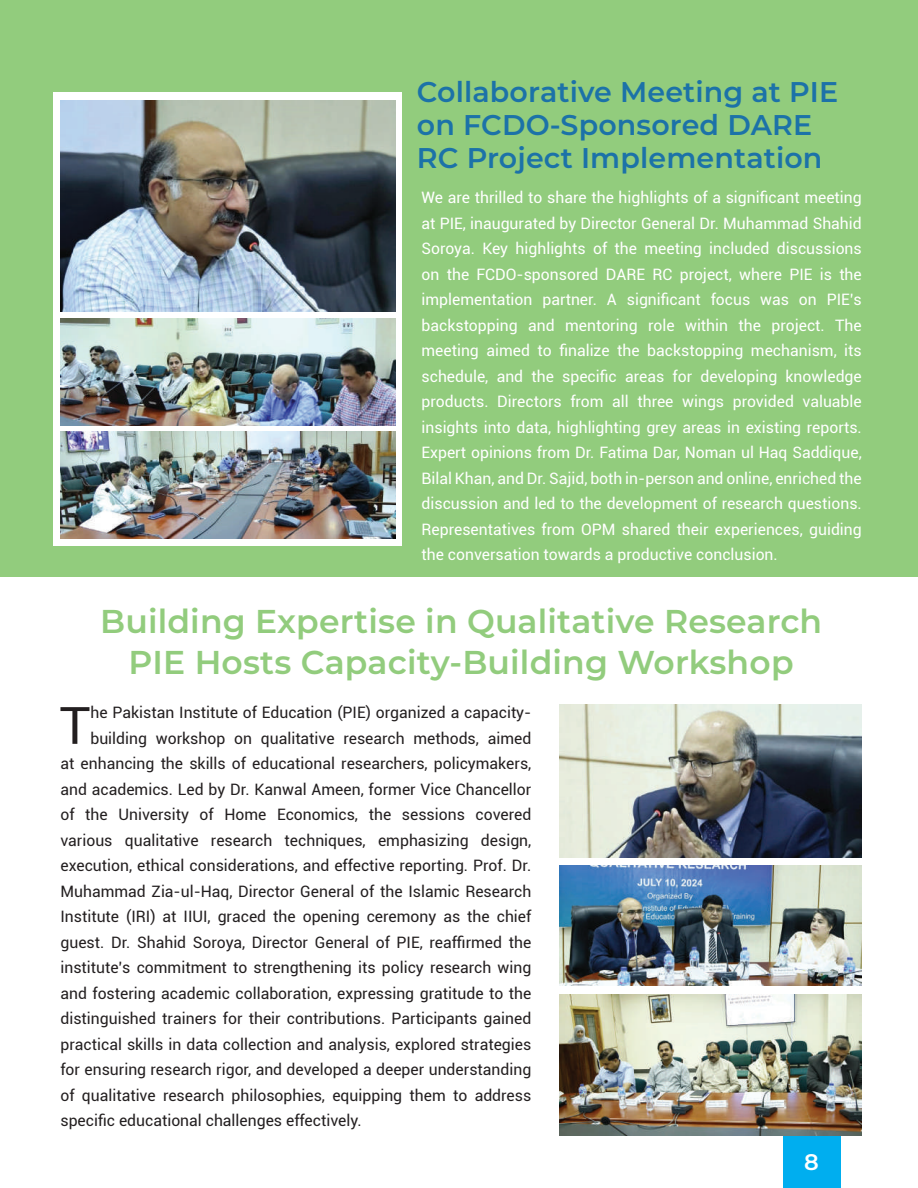
<style>
.page{position:relative;width:918px;height:1188px;background:#fff}
.page>*{position:absolute;margin:0;border:0;box-sizing:border-box;transform-origin:0 0}
.t1{font:51.6px "Roboto";color:#231f20}
.t2{font:600 33px/40.5px "Montserrat";letter-spacing:.005em;color:#92cc7d;text-align:center}
.t3{font:600 28.5px/33px "Montserrat";letter-spacing:.005em;color:#1c72a8}
.t4{font:600 22.5px "Montserrat";color:#fff}
.t5{font:15.75px "Roboto";color:#231f20}
.t6{font:15.75px/25.5px "Roboto";color:#fff;text-align:justify}
</style>
<div class="page">
<div style="left:0;top:0;width:918px;height:577px;background:#92cc7d"></div>
<div style="left:54px;top:92px;width:348px;height:453px;background:#fff"></div>
<img style="left:60px;top:101px;width:335px;height:211px">
<img style="left:60px;top:318px;width:335px;height:107px">
<img style="left:60px;top:432px;width:335px;height:106px">
<div style="left:783px;top:1135px;width:57px;height:53px;background:#00aeef"></div>
<img style="left:559px;top:704px;width:303px;height:154px">
<img style="left:559px;top:865px;width:303px;height:120px">
<img style="left:559px;top:994px;width:303px;height:142px">
<h3 class="t3" style="left:417px;top:75px;width:423px">Collaborative Meeting at PIE on FCDO-Sponsored DARE<br>RC Project Implementation</h3>
<p class="t6" style="left:422px;top:184px;width:442px">We are thrilled to share the highlights of a significant meeting at PIE, inaugurated by Director General Dr. Muhammad Shahid Soroya. Key highlights of the meeting included discussions on the FCDO-sponsored DARE RC project, where PIE is the implementation partner. A significant focus was on PIE’s backstopping and mentoring role within the project. The meeting aimed to finalize the backstopping mechanism, its schedule, and the specific areas for developing knowledge products. Directors from all three wings provided valuable insights into data, highlighting grey areas in existing reports.<br>Expert opinions from Dr. Fatima Dar, Noman ul Haq Saddique, Bilal Khan, and Dr. Sajid, both in-person and online, enriched the discussion and led to the development of research questions.<br>Representatives from OPM shared their experiences, guiding the conversation towards a productive conclusion.</p>
<h2 class="t2" style="left:100px;top:600px;width:724px">Building Expertise in Qualitative Research<br>PIE Hosts Capacity-Building Workshop</h2>
<h1 class="t1" style="left:60px;top:689px;width:32px">T</h1>
<p class="t5" style="left:90px;top:702px;width:442px">he Pakistan Institute of Education (PIE) organized a capacity-</p>
<p class="t5" style="left:90px;top:727px;width:442px">building workshop on qualitative research methods, aimed</p>
<p class="t5" style="left:60px;top:753px;width:472px">at enhancing the skills of educational researchers, policymakers,</p>
<p class="t5" style="left:60px;top:778px;width:472px">and academics. Led by Dr. Kanwal Ameen, former Vice Chancellor</p>
<p class="t5" style="left:60px;top:804px;width:472px">of the University of Home Economics, the sessions covered</p>
<p class="t5" style="left:60px;top:829px;width:472px">various qualitative research techniques, emphasizing design,</p>
<p class="t5" style="left:60px;top:855px;width:472px">execution, ethical considerations, and effective reporting. Prof. Dr.</p>
<p class="t5" style="left:60px;top:880px;width:472px">Muhammad Zia-ul-Haq, Director General of the Islamic Research</p>
<p class="t5" style="left:60px;top:906px;width:472px">Institute (IRI) at IIUI, graced the opening ceremony as the chief</p>
<p class="t5" style="left:60px;top:931px;width:472px">guest. Dr. Shahid Soroya, Director General of PIE, reaffirmed the</p>
<p class="t5" style="left:60px;top:957px;width:472px">institute’s commitment to strengthening its policy research wing</p>
<p class="t5" style="left:60px;top:982px;width:472px">and fostering academic collaboration, expressing gratitude to the</p>
<p class="t5" style="left:60px;top:1008px;width:472px">distinguished trainers for their contributions. Participants gained</p>
<p class="t5" style="left:60px;top:1033px;width:472px">practical skills in data collection and analysis, explored strategies</p>
<p class="t5" style="left:60px;top:1059px;width:472px">for ensuring research rigor, and developed a deeper understanding</p>
<p class="t5" style="left:60px;top:1084px;width:472px">of qualitative research philosophies, equipping them to address</p>
<p class="t5" style="left:60px;top:1110px;width:303px">specific educational challenges effectively.</p>
<h3 class="t4" style="left:804px;top:1146px;width:16px">8</h3>
</div>
